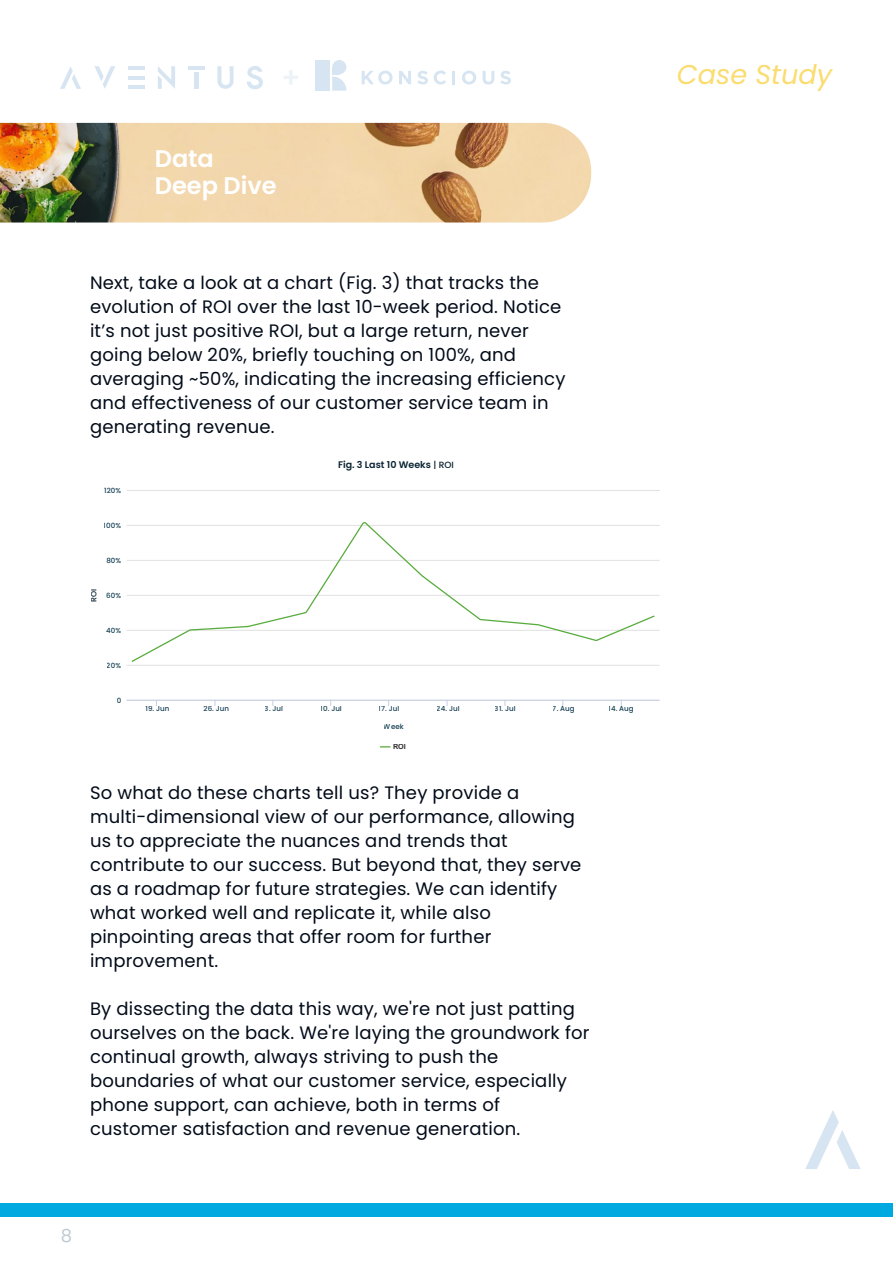
<style>
.page{position:relative;width:893px;height:1263px;background:#fff}
.page>*{position:absolute;margin:0;border:0;box-sizing:border-box;transform-origin:0 0}
.t1{font:italic 27.15px "Poppins";color:#fbdc6f}
.t2{font:600 24px/27px "Poppins";color:#fff}
.t3{font:18px/24px "Poppins";letter-spacing:.01em;color:#020b19}
.t4{font:18px "Poppins";color:#becbd3}
.t5{font:600 9.45px "Poppins";color:#0b2331}
.t6{font:500 7.8px "Poppins";color:#0b2331}
.t7{font:700 7.2px "Arial";color:#2d2d2d}
.t8{font:500 7.05px "Poppins";color:#143f54}
.s1{font-weight:500;font-size:9px}
</style>
<div class="page">
<div style="left:316px;top:60px;width:14px;height:31px;background:#d6e5f1"></div>
<svg style="left:332px;top:76px;width:14px;height:15px"></svg>
<div style="left:332px;top:60px;width:14px;height:14px;background:#d6e5f1;border-radius:50%"></div>
<div style="left:332px;top:67px;width:7px;height:7px;background:#d6e5f1"></div>
<svg style="left:362px;top:71px;width:31px;height:14px"></svg>
<svg style="left:399px;top:71px;width:12px;height:13px"></svg>
<svg style="left:417px;top:71px;width:11px;height:14px"></svg>
<svg style="left:434px;top:71px;width:12px;height:14px"></svg>
<svg style="left:452px;top:71px;width:3px;height:13px"></svg>
<svg style="left:462px;top:71px;width:14px;height:14px"></svg>
<svg style="left:483px;top:71px;width:11px;height:14px"></svg>
<svg style="left:500px;top:71px;width:11px;height:14px"></svg>
<hr style="left:128px;top:66px;width:17px;height:4px;background:#d6e5f1">
<hr style="left:128px;top:85px;width:17px;height:4px;background:#d6e5f1">
<hr style="left:128px;top:76px;width:17px;height:3px;background:#d6e5f1">
<hr style="left:194px;top:72px;width:4px;height:17px;background:#d6e5f1">
<hr style="left:188px;top:66px;width:16px;height:4px;background:#d6e5f1">
<svg style="left:217px;top:66px;width:17px;height:23px"></svg>
<svg style="left:60px;top:67px;width:21px;height:22px"></svg>
<svg style="left:94px;top:66px;width:21px;height:23px"></svg>
<svg style="left:158px;top:66px;width:17px;height:23px"></svg>
<svg style="left:247px;top:66px;width:16px;height:23px"></svg>
<svg style="left:284px;top:70px;width:14px;height:14px"></svg>
<svg style="left:805px;top:1110px;width:56px;height:59px"></svg>
<div style="left:0;top:1203px;width:893px;height:14px;background:#00a9e0"></div>
<img style="left:0;top:123px;width:591px;height:99px">
<hr style="left:127px;top:665px;width:533px;height:1px;background:#e1e1e1">
<hr style="left:127px;top:630px;width:533px;height:1px;background:#e1e1e1">
<hr style="left:127px;top:595px;width:533px;height:1px;background:#e1e1e1">
<hr style="left:127px;top:560px;width:533px;height:1px;background:#e1e1e1">
<hr style="left:127px;top:525px;width:533px;height:1px;background:#e1e1e1">
<hr style="left:127px;top:490px;width:533px;height:1px;background:#e1e1e1">
<hr style="left:127px;top:700px;width:533px;height:1px;background:#c5cfe5">
<svg style="left:131px;top:522px;width:524px;height:140px"></svg>
<h2 class="t2" style="left:155px;top:145px;width:123px">Data<br>Deep Dive</h2>
<p class="t3" style="left:90px;top:271px;width:477px">Next, take a look at a chart (Fig. 3) that tracks the evolution of ROI over the last 10-week period. Notice it’s not just positive ROI, but a large return, never going below 20%, briefly touching on 100%, and averaging ~50%, indicating the increasing efficiency and effectiveness of our customer service team in generating revenue.</p>
<p class="t8" style="left:104px;top:487px;width:18px">120%</p>
<p class="t8" style="left:104px;top:522px;width:19px">100%</p>
<p class="t8" style="left:106px;top:556px;width:16px">80%</p>
<p class="t6" style="left:89px;top:602px;width:14px;rotate:-90deg">ROI</p>
<p class="t8" style="left:106px;top:591px;width:16px">60%</p>
<p class="t8" style="left:106px;top:626px;width:16px">40%</p>
<p class="t8" style="left:107px;top:661px;width:16px">20%</p>
<p class="t8" style="left:117px;top:696px;width:6px">0</p>
<p class="t5" style="left:338px;top:459px;width:117px">Fig. 3 Last 10 Weeks <span class="s1">| ROI</span></p>
<p class="t8" style="left:146px;top:705px;width:25px">19. Jun</p>
<p class="t8" style="left:204px;top:705px;width:27px">26. Jun</p>
<p class="t8" style="left:265px;top:705px;width:20px">3. Jul</p>
<p class="t8" style="left:321px;top:705px;width:23px">10. Jul</p>
<p class="t8" style="left:379px;top:705px;width:22px">17. Jul</p>
<p class="t8" style="left:437px;top:705px;width:24px">24. Jul</p>
<p class="t8" style="left:495px;top:705px;width:22px">31. Jul</p>
<p class="t8" style="left:553px;top:705px;width:23px">7. Aug</p>
<p class="t8" style="left:609px;top:705px;width:26px">14. Aug</p>
<p class="t8" style="left:384px;top:723px;width:21px">Week</p>
<p class="t7" style="left:393px;top:742px;width:14px">ROI</p>
<p class="t3" style="left:90px;top:781px;width:493px">So what do these charts tell us? They provide a multi-dimensional view of our performance, allowing us to appreciate the nuances and trends that contribute to our success. But beyond that, they serve as a roadmap for future strategies. We can identify what worked well and replicate it, while also pinpointing areas that offer room for further improvement.</p>
<p class="t3" style="left:90px;top:997px;width:501px">By dissecting the data this way, we're not just patting ourselves on the back. We're laying the groundwork for continual growth, always striving to push the boundaries of what our customer service, especially phone support, can achieve, both in terms of customer satisfaction and revenue generation.</p>
<p class="t4" style="left:61px;top:1225px;width:13px">8</p>
<h1 class="t1" style="left:677px;top:59px;width:157px">Case Study</h1>
</div>
